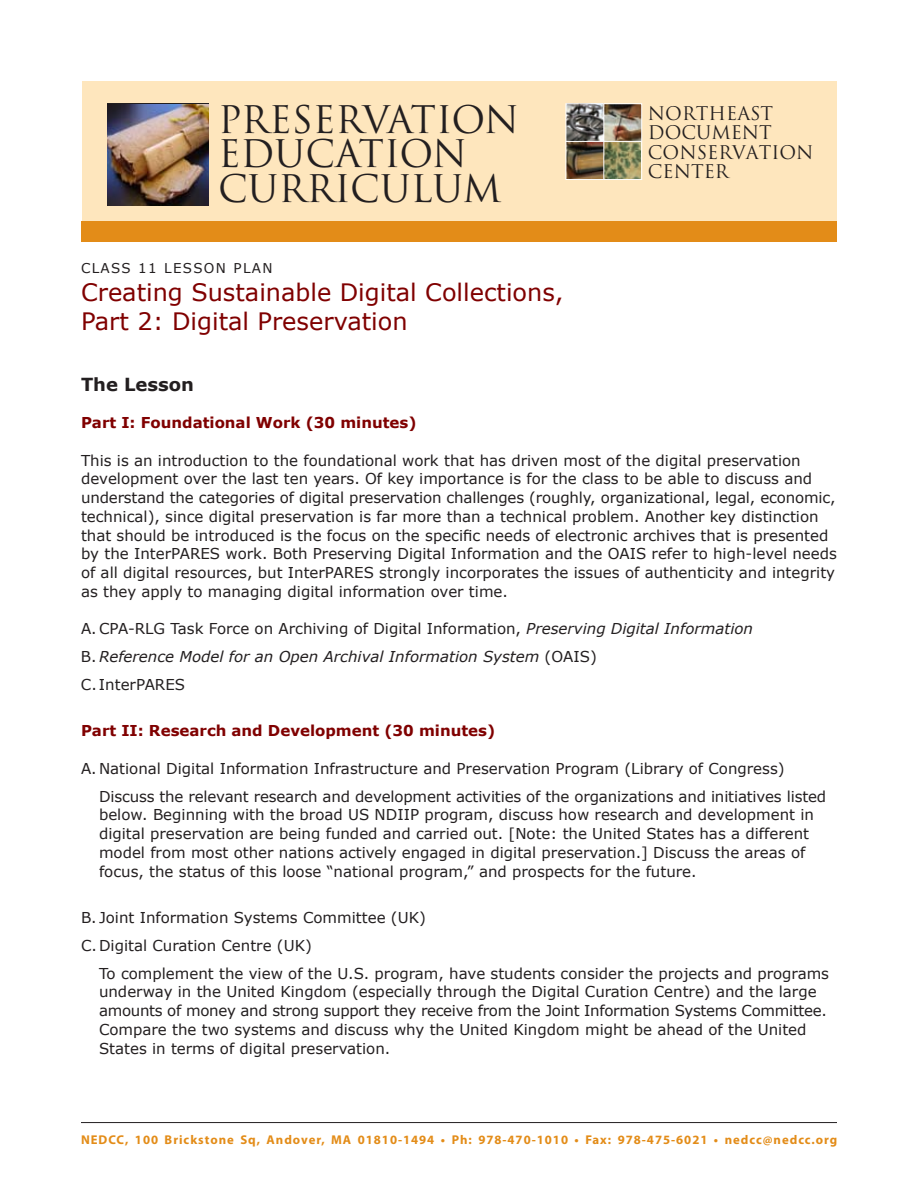
<style>
.page{position:relative;width:918px;height:1188px;background:#fff}
.page>*{position:absolute;margin:0;border:0;box-sizing:border-box;transform-origin:0 0}
.t1{font:37.05px/34.5px "Trajan Pro";color:#231f20}
.t2{font:24px/28.5px "Verdana";color:#800000}
.t3{font:18.3px/19.2px "Trajan Pro";color:#231f20}
.t4{font:700 18px "Verdana";color:#231f20}
.t5{font:15px/18.8px "Verdana";color:#231f20}
.t6{font:italic 15px/27.8px "Verdana";color:#231f20}
.t7{font:700 15px "Verdana";color:#800000}
.t8{font:13.5px "Verdana";color:#231f20}
.t9{font:700 12.75px "Myriad Pro";letter-spacing:.075em;color:#e38c18}
.s1{font-style:normal}
</style>
<div class="page">
<div style="left:83px;top:81px;width:754px;height:141px;background:#fee6bd"></div>
<img style="left:568px;top:105px;width:72px;height:73px">
<hr style="left:603px;top:104px;width:1px;height:75px;background:#fff">
<hr style="left:565px;top:141px;width:77px;height:1px;background:#fff">
<div style="left:566px;top:103px;width:76px;height:77px;border:1px solid #fff"></div>
<div style="left:81px;top:221px;width:756px;height:21px;background:#e38c18"></div>
<img style="left:107px;top:104px;width:102px;height:101px">
<hr style="left:81px;top:1122px;width:756px;height:1px;background:#231f20">
<h1 class="t1" style="left:218px;top:102px;width:298px">PRESERVATION<br>EDUCATION<br>CURRICULUM</h1>
<p class="t8" style="left:81px;top:259px;width:11px">class</p>
<p class="t8" style="left:138px;top:259px;width:37px">11 lesson</p>
<p class="t8" style="left:234px;top:259px;width:11px">plan</p>
<h2 class="t2" style="left:81px;top:278px;width:484px">Creating Sustainable Digital Collections,<br>Part 2: Digital Preservation</h2>
<p class="t3" style="left:648px;top:104px;width:165px">NORTHEAST<br>DOCUMENT<br>CONSERVATION<br>CENTER</p>
<p class="t4" style="left:81px;top:373px;width:115px">The Lesson</p>
<p class="t7" style="left:81px;top:413px;width:337px">Part I: Foundational Work (30 minutes)</p>
<p class="t5" style="left:81px;top:450px;width:757px">This is an introduction to the foundational work that has driven most of the digital preservation development over the last ten years. Of key importance is for the class to be able to discuss and understand the categories of digital preservation challenges (roughly, organizational, legal, economic, technical), since digital preservation is far more than a technical problem. Another key distinction that should be introduced is the focus on the specific needs of electronic archives that is presented by the InterPARES work. Both Preserving Digital Information and the OAIS refer to high-level needs of all digital resources, but InterPARES strongly incorporates the issues of authenticity and integrity as they apply to managing digital information over time.</p>
<p class="t6" style="left:81px;top:615px;width:674px"><span class="s1">A.CPA-RLG Task Force on Archiving of Digital Information,</span> Preserving Digital Information<br><span class="s1">B.</span> Reference Model for an Open Archival Information System <span class="s1">(OAIS)<br>C. InterPARES</span></p>
<p class="t7" style="left:81px;top:721px;width:416px">Part II: Research and Development (30 minutes)</p>
<p class="t5" style="left:99px;top:754px;width:729px;line-height:27.8px;text-indent:-18px">A. National Digital Information Infrastructure and Preservation Program (Library of Congress)<br>Discuss the relevant research and development activities of the organizations and initiatives listed</p>
<p class="t5" style="left:99px;top:805px;width:717px">below. Beginning with the broad US NDIIP program, discuss how research and development in digital preservation are being funded and carried out. [Note: the United States has a different model from most other nations actively engaged in digital preservation.] Discuss the areas of focus, the status of this loose “national program,” and prospects for the future.</p>
<p class="t5" style="left:81px;top:903px;width:346px;line-height:27.8px">B. Joint Information Systems Committee (UK)<br>C.Digital Curation Centre (UK)</p>
<p class="t5" style="left:99px;top:963px;width:732px">To complement the view of the U.S. program, have students consider the projects and programs underway in the United Kingdom (especially through the Digital Curation Centre) and the large amounts of money and strong support they receive from the Joint Information Systems Committee.<br>Compare the two systems and discuss why the United Kingdom might be ahead of the United States in terms of digital preservation.</p>
<p class="t9" style="left:81px;top:1131px;width:758px">NEDCC, 100 Brickstone Sq, Andover, MA 01810-1494 • Ph: 978-470-1010 • Fax: 978-475-6021 • nedcc@nedcc.org</p>
</div>
